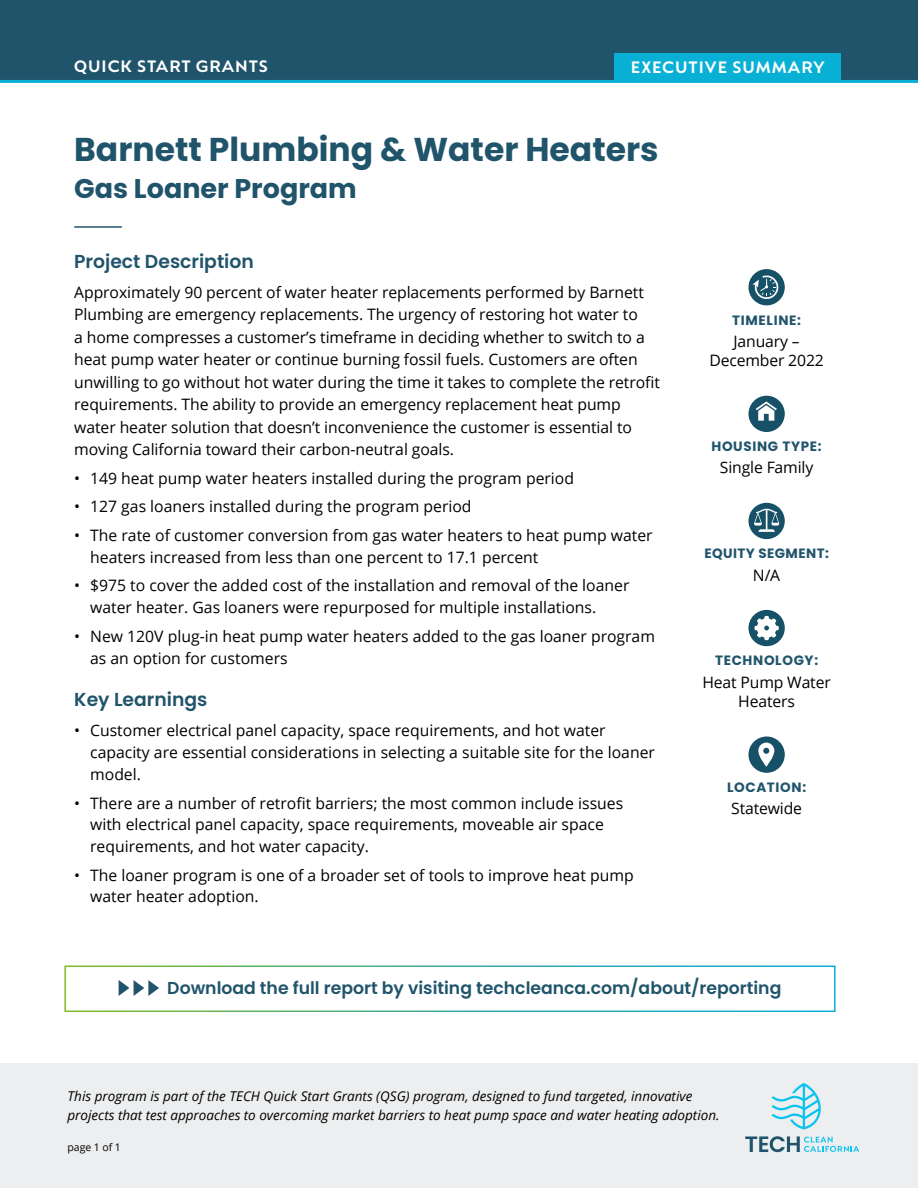
<style>
.page{position:relative;width:918px;height:1188px;background:#fff}
.page>*{position:absolute;margin:0;border:0;box-sizing:border-box;transform-origin:0 0}
.t1{font:700 33px "Poppins";color:#20546b}
.subtitle{font:700 27px "Poppins";color:#20546b}
.heading_1{font:600 18.75px "Poppins";color:#20546b}
.CTA{font:600 17.25px "Poppins";color:#20546b}
.t2{font:500 16.5px "Natom Pro";letter-spacing:.06em;color:#fff}
.sidebar_facts{font:15.75px/21.8px "Open Sans";color:#000}
.t3{font:italic 13.5px/19.5px "Open Sans";color:#000}
.heading_2{font:700 13.5px "Poppins";letter-spacing:.05em;color:#20546b}
.heading_2-2{font:700 13.5px "Poppins";letter-spacing:.03em;color:#20546b}
.t4{font:10.5px "Open Sans";letter-spacing:-.005em;color:#000}
.s1{font-family:"Poppins";font-weight:600}
</style>
<div class="page">
<div style="left:0;top:1064px;width:918px;height:124px;background:#edeeef"></div>
<svg style="left:772px;top:1083px;width:49px;height:46px"></svg>
<svg style="left:746px;top:1136px;width:113px;height:16px"></svg>
<div style="left:0;top:0;width:918px;height:82px;background:#20546b"></div>
<div style="left:748px;top:269px;width:37px;height:36px;background:#175167;border-radius:50%"></div>
<svg style="left:753px;top:275px;width:27px;height:25px"></svg>
<div style="left:748px;top:396px;width:37px;height:36px;background:#175167;border-radius:50%"></div>
<svg style="left:756px;top:401px;width:21px;height:20px"></svg>
<div style="left:748px;top:503px;width:37px;height:36px;background:#175167;border-radius:50%"></div>
<svg style="left:754px;top:509px;width:25px;height:23px"></svg>
<div style="left:748px;top:610px;width:37px;height:36px;background:#175167;border-radius:50%"></div>
<svg style="left:755px;top:616px;width:24px;height:24px"></svg>
<div style="left:748px;top:737px;width:37px;height:36px;background:#175167;border-radius:50%"></div>
<svg style="left:758px;top:743px;width:16px;height:24px"></svg>
<hr style="left:0;top:80px;width:918px;height:3px;background:#09b0d5">
<div style="left:615px;top:53px;width:226px;height:27px;background:#09b0d5"></div>
<svg style="left:119px;top:980px;width:40px;height:16px"></svg>
<div style="left:64px;top:966px;width:772px;height:46px;border:2px solid #fff"></div>
<hr style="left:74px;top:226px;width:48px;height:2px;background:#20546b">
<p class="t2" style="left:74px;top:54px;width:195px"><span class="s1">Q</span>UICK START GRANTS</p>
<p class="t2" style="left:631px;top:55px;width:195px">EXECUTIVE SUMMARY</p>
<p class="t1" style="left:74px;top:130px;width:586px">Barnett Plumbing &amp; Water Heaters</p>
<p class="subtitle" style="left:74px;top:172px;width:284px">Gas Loaner Program</p>
<p class="heading_1" style="left:74px;top:251px;width:181px">Project Description</p>
<p class="sidebar_facts" style="left:74px;top:280px;width:587px;line-height:22.5px">Approximately 90 percent of water heater replacements performed by Barnett Plumbing are emergency replacements. The urgency of restoring hot water to<br>a home compresses a customer’s timeframe in deciding whether to switch to a heat pump water heater or continue burning fossil fuels. Customers are often unwilling to go without hot water during the time it takes to complete the retrofit requirements. The ability to provide an emergency replacement heat pump water heater solution that doesn’t inconvenience the customer is essential to moving California toward their carbon-neutral goals.</p>
<p class="sidebar_facts" style="left:74px;top:467px;width:501px">• 149 heat pump water heaters installed during the program period</p>
<p class="sidebar_facts" style="left:74px;top:495px;width:399px">• 127 gas loaners installed during the program period</p>
<p class="sidebar_facts" style="left:90px;top:524px;width:564px;text-indent:-16px">• The rate of customer conversion from gas water heaters to heat pump water heaters increased from less than one percent to 17.1 percent</p>
<p class="sidebar_facts" style="left:90px;top:574px;width:541px;text-indent:-16px">• $975 to cover the added cost of the installation and removal of the loaner water heater. Gas loaners were repurposed for multiple installations.</p>
<p class="sidebar_facts" style="left:90px;top:625px;width:566px;text-indent:-16px">• New 120V plug-in heat pump water heaters added to the gas loaner program as an option for customers</p>
<p class="heading_1" style="left:74px;top:688px;width:135px">Key Learnings</p>
<p class="sidebar_facts" style="left:90px;top:719px;width:566px;text-indent:-16px">• Customer electrical panel capacity, space requirements, and hot water capacity are essential considerations in selecting a suitable site for the loaner model.</p>
<p class="sidebar_facts" style="left:90px;top:792px;width:535px;text-indent:-16px">• There are a number of retrofit barriers; the most common include issues with electrical panel capacity, space requirements, moveable air space requirements, and hot water capacity.</p>
<p class="sidebar_facts" style="left:90px;top:864px;width:545px;text-indent:-16px">• The loaner program is one of a broader set of tools to improve heat pump water heater adoption.</p>
<p class="heading_2" style="left:732px;top:312px;width:70px">TIMELINE:</p>
<p class="sidebar_facts" style="left:709px;top:331px;width:116px;line-height:19.5px;text-align:center">January –<br>December 2022</p>
<p class="heading_2" style="left:711px;top:439px;width:112px">HOUSING TYPE:</p>
<p class="sidebar_facts" style="left:720px;top:456px;width:95px">Single Family</p>
<p class="heading_2-2" style="left:704px;top:546px;width:126px">EQUITY SEGMENT:</p>
<p class="sidebar_facts" style="left:753px;top:564px;width:29px">N/A</p>
<p class="heading_2" style="left:715px;top:653px;width:105px">TECHNOLOGY:</p>
<p class="sidebar_facts" style="left:702px;top:672px;width:130px;line-height:19.5px;text-align:center">Heat Pump Water<br>Heaters</p>
<p class="heading_2" style="left:727px;top:779px;width:81px">LOCATION:</p>
<p class="sidebar_facts" style="left:731px;top:797px;width:72px">Statewide</p>
<p class="CTA" style="left:167px;top:978px;width:616px">Download the full report by visiting techcleanca.com/about/reporting</p>
<p class="t3" style="left:68px;top:1085px;width:654px">This program is part of the TECH Quick Start Grants (QSG) program, designed to fund targeted, innovative projects that test approaches to overcoming market barriers to heat pump space and water heating adoption.</p>
<p class="t4" style="left:68px;top:1140px;width:55px">page 1 of 1</p>
</div>
